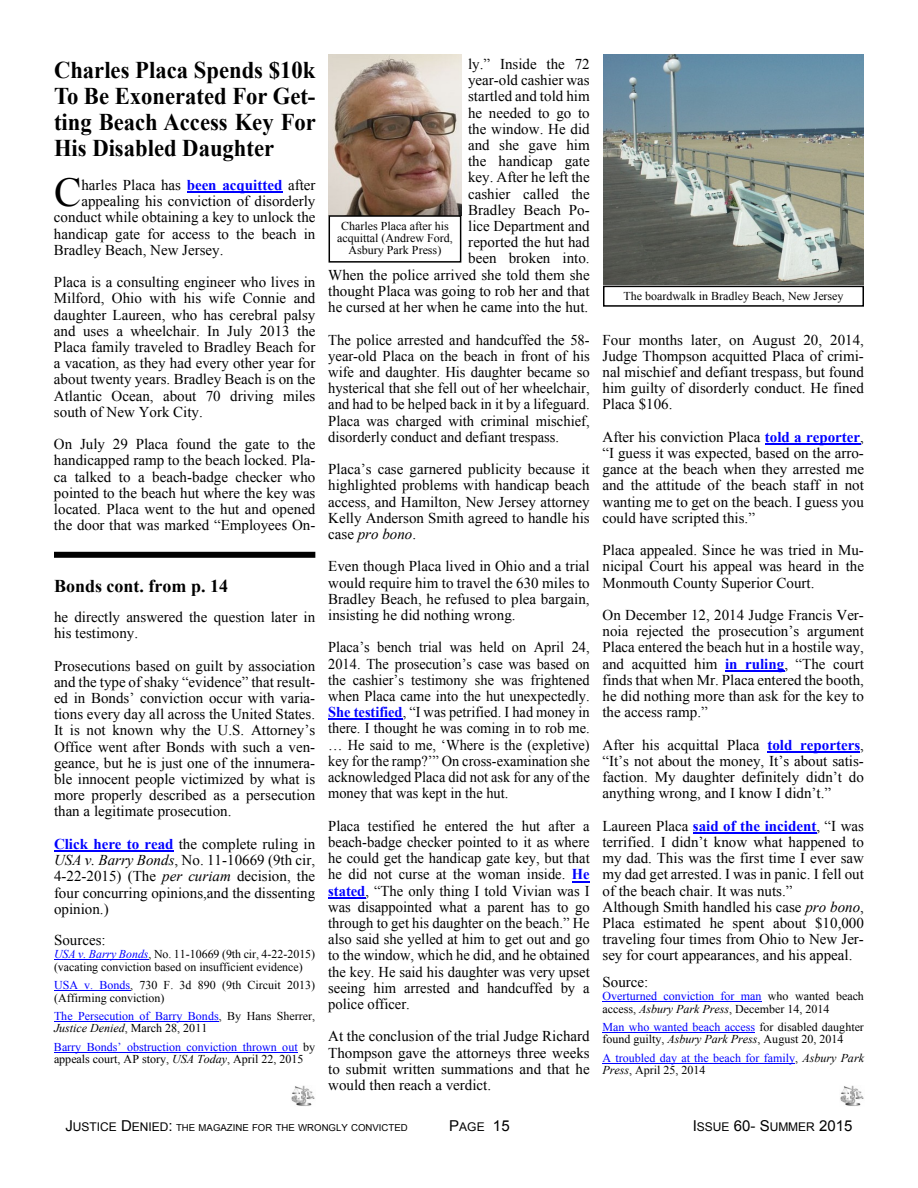
<style>
.page{position:relative;width:918px;height:1188px;background:#fff}
.page>*{position:absolute;margin:0;border:0;box-sizing:border-box;transform-origin:0 0}
.t1{font:41.1px "Times New Roman";color:#000}
.t2{font:700 24px/26px "Times New Roman";color:#000;text-align:justify;scale:.94 1}
.t3{font:700 18px "Times New Roman";color:#000}
.t4{font:15px/16.2px "Times New Roman";color:#000;text-align:justify}
.t5{font:15px/16.2px "Times New Roman";color:#000;text-align:justify;scale:.96 1}
.t6{font:15px "Arial";color:#000}
.t7{font:12px/12.5px "Times New Roman";color:#000}
.t8{font:12px/12.5px "Times New Roman";color:#00f}
.t9{font:9.6px "Arial";color:#000}
.s1{font-weight:700;color:#00f}
.s2{font-style:italic}
.s3{font-style:italic;color:#00f}
.s4{color:#00f}
.s5{color:#000}
.s6{font-style:italic;color:#000}
.s7{font-size:15px}
.s8{font-size:12px}
</style>
<div class="page">
<hr style="left:187px;top:192px;width:95px;height:1px;background:#00f">
<hr style="left:328px;top:719px;width:75px;height:1px;background:#00f">
<svg style="left:572px;top:881px;width:18px;height:1px"></svg>
<hr style="left:328px;top:897px;width:37px;height:1px;background:#00f">
<hr style="left:765px;top:443px;width:95px;height:2px;background:#00f">
<hr style="left:725px;top:670px;width:59px;height:2px;background:#00f">
<hr style="left:767px;top:751px;width:93px;height:2px;background:#00f">
<hr style="left:693px;top:832px;width:123px;height:2px;background:#00f">
<hr style="left:603px;top:1002px;width:159px;height:1px;background:#00f">
<hr style="left:603px;top:1032px;width:152px;height:1px;background:#00f">
<hr style="left:603px;top:1063px;width:192px;height:1px;background:#00f">
<hr style="left:54px;top:851px;width:120px;height:1px;background:#00f">
<hr style="left:54px;top:960px;width:95px;height:1px;background:#00f">
<hr style="left:54px;top:990px;width:76px;height:1px;background:#00f">
<hr style="left:54px;top:1021px;width:165px;height:1px;background:#00f">
<hr style="left:54px;top:1052px;width:244px;height:1px;background:#00f">
<img style="left:329px;top:54px;width:132px;height:161px">
<div style="left:329px;top:215px;width:132px;height:48px;border:2px solid #000"></div>
<div style="left:603px;top:286px;width:261px;height:21px;border:2px solid #000"></div>
<img style="left:604px;top:55px;width:260px;height:230px">
<div style="left:54px;top:552px;width:261px;height:6px;background:#000"></div>
<img style="left:291px;top:1086px;width:24px;height:20px">
<img style="left:840px;top:1086px;width:24px;height:20px">
<h2 class="t2" style="left:54px;top:59px;width:280px">Charles Placa Spends $10k To Be Exonerated For Get&shy;ting Beach Access Key For His Disabled Daughter</h2>
<h1 class="t1" style="left:54px;top:178px;width:29px">C</h1>
<p class="t4" style="left:81px;top:178px;width:236px">harles Placa has <span class="s1">been acquitted</span> after</p>
<p class="t4" style="left:81px;top:194px;width:236px">appealing his conviction of disorderly</p>
<p class="t4" style="left:54px;top:211px;width:263px">conduct while obtaining a key to unlock the</p>
<p class="t4" style="left:54px;top:227px;width:263px">handicap gate for access to the beach in</p>
<p class="t4" style="left:54px;top:243px;width:171px">Bradley Beach, New Jersey.</p>
<p class="t4" style="left:54px;top:275px;width:263px">Placa is a consulting engineer who lives in Milford, Ohio with his wife Connie and daughter Laureen, who has cerebral palsy and uses a wheelchair. In July 2013 the Placa family traveled to Bradley Beach for a vacation, as they had every other year for about twenty years. Bradley Beach is on the Atlantic Ocean, about 70 driving miles south of New York City.</p>
<p class="t4" style="left:54px;top:438px;width:263px">On July 29 Placa found the gate to the handicapped ramp to the beach locked. Pla&shy;ca talked to a beach-badge checker who pointed to the beach hut where the key was located. Placa went to the hut and opened the door that was marked “Employees On-</p>
<p class="t3" style="left:54px;top:580px;width:176px">Bonds cont. from p. 14</p>
<p class="t4" style="left:54px;top:610px;width:263px">he directly answered the question later in his testimony.</p>
<p class="t4" style="left:54px;top:659px;width:263px">Prosecutions based on guilt by association and the type of shaky “evidence” that result&shy;ed in Bonds’ conviction occur with varia&shy;tions every day all across the United States.<br>It is not known why the U.S. Attorney’s Office went after Bonds with such a ven&shy;geance, but he is just one of the innumera&shy;ble innocent people victimized by what is more properly described as a persecution than a legitimate prosecution.</p>
<p class="t4" style="left:54px;top:837px;width:263px"><span class="s1">Click here to read</span> the complete ruling in <span class="s2">USA v. Barry Bonds</span>, No. 11-10669 (9th cir, 4-22-2015) (The <span class="s2">per curiam</span> decision, the four concurring opinions,and the dissenting opinion.)</p>
<p class="t4" style="left:54px;top:934px;width:53px">Sources:</p>
<p class="t7" style="left:54px;top:949px;width:263px"><span class="s3">USA v. Barry Bonds</span>, No. 11-10669 (9th cir, 4-22-2015) (vacating conviction based on insufficient evidence)</p>
<p class="t7" style="left:54px;top:980px;width:263px"><span class="s4">USA v. Bonds</span>, 730 F. 3d 890 (9th Circuit 2013) (Affirming conviction)</p>
<p class="t7" style="left:54px;top:1011px;width:263px"><span class="s4">The Persecution of Barry Bonds</span>, By Hans Sherrer,<br><span class="s2">Justice Denied</span>, March 28, 2011</p>
<p class="t8" style="left:54px;top:1042px;width:263px">Barry Bonds’ obstruction conviction thrown out <span class="s5">by appeals court, AP story,</span> <span class="s6">USA Today</span><span class="s5">, April 22, 2015</span></p>
<p class="t4" style="left:328px;top:57px;width:263px;text-align:right">ly.” Inside the 72<br>year-old cashier was<br>startled and told him<br>he needed to go to<br>the window. He did<br>and she gave him<br>the handicap gate<br>key. After he left the<br>cashier called the<br>Bradley Beach Po-<br>lice Department and<br>reported the hut had<br>been broken into.<br>When the police arrived she told them she thought Placa was going to rob her and that he cursed at her when he came into the hut.</p>
<p class="t4" style="left:328px;top:333px;width:263px">The police arrested and handcuffed the 58- year-old Placa on the beach in front of his wife and daughter. His daughter became so hysterical that she fell out of her wheelchair, and had to be helped back in it by a lifeguard.<br>Placa was charged with criminal mischief, disorderly conduct and defiant trespass.</p>
<p class="t4" style="left:328px;top:462px;width:263px">Placa’s case garnered publicity because it highlighted problems with handicap beach access, and Hamilton, New Jersey attorney Kelly Anderson Smith agreed to handle his case <span class="s2">pro bono</span>.</p>
<p class="t4" style="left:328px;top:560px;width:263px">Even though Placa lived in Ohio and a trial would require him to travel the 630 miles to Bradley Beach, he refused to plea bargain, insisting he did nothing wrong.</p>
<p class="t5" style="left:328px;top:641px;width:274px">Placa’s bench trial was held on April 24, 2014. The prosecution’s case was based on the cashier’s testimony she was frightened when Placa came into the hut unexpectedly.<br><span class="s1">She testified</span>, “I was petrified. I had money in there. I thought he was coming in to rob me. … He said to me, ‘Where is the (expletive) key for the ramp?’” On cross-examination she acknowledged Placa did not ask for any of the money that was kept in the hut.</p>
<p class="t4" style="left:328px;top:819px;width:263px">Placa testified he entered the hut after a beach-badge checker pointed to it as where he could get the handicap gate key, but that he did not curse at the woman inside. <span class="s1">He stated</span>, “The only thing I told Vivian was I was disappointed what a parent has to go through to get his daughter on the beach.” He also said she yelled at him to get out and go to the window, which he did, and he obtained the key. He said his daughter was very upset seeing him arrested and handcuffed by a police officer.</p>
<p class="t4" style="left:328px;top:1030px;width:263px">At the conclusion of the trial Judge Richard Thompson gave the attorneys three weeks to submit written summations and that he would then reach a verdict.</p>
<p class="t7" style="left:337px;top:221px;width:117px;text-align:center">Charles Placa after his acquittal (Andrew Ford,<br>Asbury Park Press)</p>
<p class="t7" style="left:623px;top:291px;width:222px">The boardwalk in Bradley Beach, New Jersey</p>
<p class="t4" style="left:603px;top:333px;width:263px">Four months later, on August 20, 2014, Judge Thompson acquitted Placa of crimi&shy;nal mischief and defiant trespass, but found him guilty of disorderly conduct. He fined Placa $106.</p>
<p class="t4" style="left:603px;top:430px;width:263px">After his conviction Placa <span class="s1">told a reporter</span>, “I guess it was expected, based on the arro&shy;gance at the beach when they arrested me and the attitude of the beach staff in not wanting me to get on the beach. I guess you could have scripted this.”</p>
<p class="t4" style="left:603px;top:544px;width:263px">Placa appealed. Since he was tried in Mu&shy;nicipal Court his appeal was heard in the Monmouth County Superior Court.</p>
<p class="t4" style="left:603px;top:608px;width:263px">On December 12, 2014 Judge Francis Ver&shy;noia rejected the prosecution’s argument Placa entered the beach hut in a hostile way, and acquitted him <span class="s1">in ruling</span>, “The court finds that when Mr. Placa entered the booth, he did nothing more than ask for the key to the access ramp.”</p>
<p class="t4" style="left:603px;top:738px;width:263px">After his acquittal Placa <span class="s1">told reporters</span>, “It’s not about the money, It’s about satis&shy;faction. My daughter definitely didn’t do anything wrong, and I know I didn’t.”</p>
<p class="t4" style="left:603px;top:819px;width:263px;text-align:left">Laureen Placa <span class="s1">said of the incident</span>, “I was terrified. I didn’t know what happened to my dad. This was the first time I ever saw my dad get arrested. I was in panic. I fell out of the beach chair. It was nuts.”<br>Although Smith handled his case <span class="s2">pro bono</span>, Placa estimated he spent about $10,000 traveling four times from Ohio to New Jer&shy;sey for court appearances, and his appeal.</p>
<p class="t4" style="left:603px;top:976px;width:47px">Source:</p>
<p class="t7" style="left:603px;top:991px;width:263px"><span class="s4">Overturned conviction for man</span> who wanted beach access, <span class="s2">Asbury Park Press</span>, December 14, 2014</p>
<p class="t7" style="left:603px;top:1022px;width:263px"><span class="s4">Man who wanted beach access</span> for disabled daughter found guilty, <span class="s2">Asbury Park Press</span>, August 20, 2014</p>
<p class="t8" style="left:603px;top:1053px;width:263px">A troubled day at the beach for family<span class="s5">,</span> <span class="s6">Asbury Park<br>Press</span><span class="s5">, April 25, 2014</span></p>
<p class="t9" style="left:65px;top:1124px;width:344px"><span class="s7">J</span><span class="s8">USTICE</span> <span class="s7">D</span><span class="s8">ENIED</span><span class="s7">:</span> THE MAGAZINE FOR THE WRONGLY CONVICTED</p>
<p class="t6" style="left:449px;top:1120px;width:62px">P<span class="s8">AGE</span> 15</p>
<p class="t6" style="left:693px;top:1120px;width:161px">I<span class="s8">SSUE</span> 60- S<span class="s8">UMMER</span> 2015</p>
</div>
